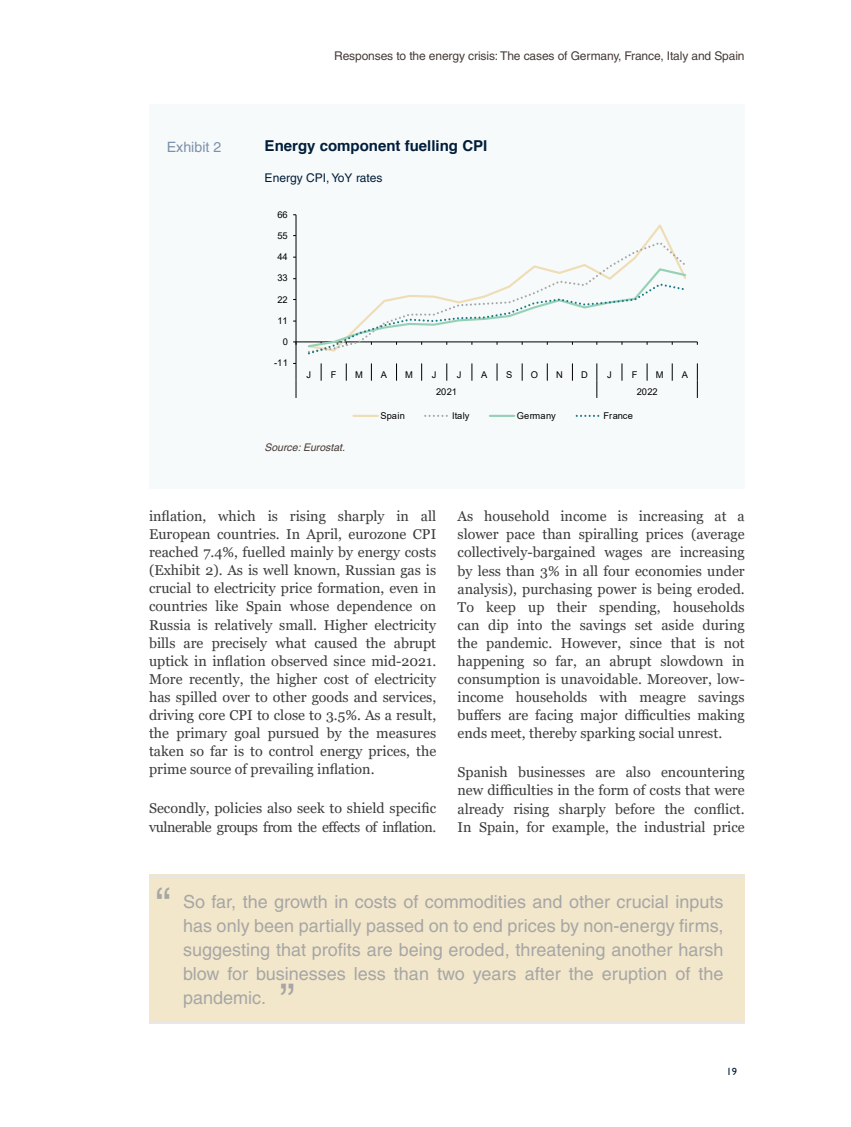
<style>
.page{position:relative;width:851px;height:1127px;background:#fff}
.page>*{position:absolute;margin:0;border:0;box-sizing:border-box;transform-origin:0 0}
.t1{font:45px "Helvetica";color:#a6a6a6}
.t2{font:18px/24px "Helvetica";color:#a6a6a6;text-align:justify}
.t3{font:700 15px "Helvetica";color:#001d39}
.t4{font:14.25px/18px "Georgia";color:#3c3c3b;text-align:justify}
.t5{font:14.25px "Helvetica";color:#7c91ac}
.t6{font:12px "Helvetica";letter-spacing:-.01em;color:#453a36}
.t7{font:12px "Helvetica";color:#001d39}
.t8{font:italic 10.5px "Helvetica";color:#453a36}
.t9{font:500 10.5px "Gill Sans MT Std";color:#001d39}
.t10{font:9.3px "Arial";letter-spacing:-.015em;color:#000}
</style>
<div class="page">
<div style="left:149px;top:104px;width:595px;height:385px;background:#f7fafa"></div>
<hr style="left:295px;top:215px;width:1px;height:148px;background:#000">
<hr style="left:296px;top:341px;width:401px;height:1px;background:#000">
<svg style="left:321px;top:363px;width:1px;height:18px"></svg>
<svg style="left:346px;top:363px;width:1px;height:18px"></svg>
<svg style="left:371px;top:363px;width:1px;height:18px"></svg>
<svg style="left:396px;top:363px;width:1px;height:18px"></svg>
<svg style="left:421px;top:363px;width:1px;height:18px"></svg>
<svg style="left:446px;top:363px;width:1px;height:18px"></svg>
<svg style="left:471px;top:363px;width:1px;height:18px"></svg>
<svg style="left:496px;top:363px;width:1px;height:18px"></svg>
<svg style="left:521px;top:363px;width:1px;height:18px"></svg>
<svg style="left:547px;top:363px;width:1px;height:18px"></svg>
<svg style="left:572px;top:363px;width:1px;height:18px"></svg>
<svg style="left:621px;top:363px;width:1px;height:18px"></svg>
<svg style="left:646px;top:363px;width:1px;height:18px"></svg>
<svg style="left:671px;top:363px;width:1px;height:18px"></svg>
<svg style="left:293px;top:363px;width:3px;height:35px"></svg>
<svg style="left:596px;top:363px;width:1px;height:35px"></svg>
<svg style="left:697px;top:363px;width:1px;height:35px"></svg>
<svg style="left:532px;top:240px;width:156px;height:103px"></svg>
<svg style="left:306px;top:267px;width:381px;height:88px"></svg>
<hr style="left:353px;top:415px;width:25px;height:2px;background:#eeddb5">
<svg style="left:425px;top:415px;width:23px;height:2px"></svg>
<hr style="left:490px;top:415px;width:24px;height:2px;background:#97d1b5">
<svg style="left:576px;top:415px;width:24px;height:2px"></svg>
<div style="left:149px;top:874px;width:595px;height:149px;background:#f3e7cb"></div>
<hr style="left:149px;top:875px;width:595px;height:3px;background:#e6e6e6">
<hr style="left:149px;top:1021px;width:595px;height:3px;background:#e6e6e6">
<p class="t6" style="left:334px;top:49px;width:412px">Responses to the energy crisis: The cases of Germany, France, Italy and Spain</p>
<p class="t5" style="left:167px;top:138px;width:56px">Exhibit 2</p>
<p class="t3" style="left:264px;top:136px;width:224px">Energy component fuelling CPI</p>
<p class="t7" style="left:264px;top:171px;width:119px">Energy CPI, YoY rates</p>
<p class="t10" style="left:277px;top:208px;width:12px">66</p>
<p class="t10" style="left:277px;top:229px;width:12px">55</p>
<p class="t10" style="left:277px;top:250px;width:12px">44</p>
<p class="t10" style="left:277px;top:272px;width:12px">33</p>
<p class="t10" style="left:277px;top:293px;width:12px">22</p>
<p class="t10" style="left:277px;top:314px;width:12px">11</p>
<p class="t10" style="left:283px;top:335px;width:7px">0</p>
<p class="t10" style="left:274px;top:357px;width:15px">-11</p>
<p class="t10" style="left:306px;top:368px;width:6px">J</p>
<p class="t10" style="left:331px;top:368px;width:7px">F</p>
<p class="t10" style="left:355px;top:368px;width:9px">M</p>
<p class="t10" style="left:381px;top:368px;width:8px">A</p>
<p class="t10" style="left:405px;top:368px;width:9px">M</p>
<p class="t10" style="left:432px;top:368px;width:6px">J</p>
<p class="t10" style="left:457px;top:368px;width:6px">J</p>
<p class="t10" style="left:481px;top:368px;width:8px">A</p>
<p class="t10" style="left:506px;top:368px;width:8px">S</p>
<p class="t10" style="left:530px;top:368px;width:9px">O</p>
<p class="t10" style="left:556px;top:368px;width:8px">N</p>
<p class="t10" style="left:581px;top:368px;width:8px">D</p>
<p class="t10" style="left:607px;top:368px;width:6px">J</p>
<p class="t10" style="left:631px;top:368px;width:7px">F</p>
<p class="t10" style="left:655px;top:368px;width:9px">M</p>
<p class="t10" style="left:681px;top:368px;width:8px">A</p>
<p class="t10" style="left:436px;top:385px;width:22px">2021</p>
<p class="t10" style="left:636px;top:385px;width:22px">2022</p>
<p class="t10" style="left:380px;top:409px;width:26px">Spain</p>
<p class="t10" style="left:452px;top:409px;width:19px">Italy</p>
<p class="t10" style="left:516px;top:409px;width:41px">Germany</p>
<p class="t10" style="left:603px;top:409px;width:31px">France</p>
<p class="t8" style="left:264px;top:442px;width:82px">Source: Eurostat.</p>
<p class="t4" style="left:149px;top:507px;width:289px">inflation, which is rising sharply in all European countries. In April, eurozone CPI reached 7.4%, fuelled mainly by energy costs (Exhibit 2). As is well known, Russian gas is crucial to electricity price formation, even in countries like Spain whose dependence on Russia is relatively small. Higher electricity bills are precisely what caused the abrupt uptick in inflation observed since mid-2021.<br>More recently, the higher cost of electricity has spilled over to other goods and services, driving core CPI to close to 3.5%. As a result, the primary goal pursued by the measures taken so far is to control energy prices, the prime source of prevailing inflation.</p>
<p class="t4" style="left:149px;top:800px;width:289px">Secondly, policies also seek to shield specific vulnerable groups from the effects of inflation.</p>
<p class="t4" style="left:457px;top:508px;width:289px">As household income is increasing at a slower pace than spiralling prices (average collectively-bargained wages are increasing by less than 3% in all four economies under analysis), purchasing power is being eroded.<br>To keep up their spending, households can dip into the savings set aside during the pandemic. However, since that is not happening so far, an abrupt slowdown in consumption is unavoidable. Moreover, low&shy;income households with meagre savings buffers are facing major difficulties making ends meet, thereby sparking social unrest.</p>
<p class="t4" style="left:457px;top:764px;width:289px">Spanish businesses are also encountering new difficulties in the form of costs that were already rising sharply before the conflict.<br>In Spain, for example, the industrial price</p>
<h1 class="t1" style="left:155px;top:878px;width:16px">“</h1>
<p class="t2" style="left:183px;top:889px;width:542px">So far, the growth in costs of commodities and other crucial inputs has only been partially passed on to end prices by non-energy firms, suggesting that profits are being eroded, threatening another harsh blow for businesses less than two years after the eruption of the pandemic.</p>
<h1 class="t1" style="left:280px;top:974px;width:16px">”</h1>
<p class="t9" style="left:726px;top:1065px;width:12px">19</p>
</div>
